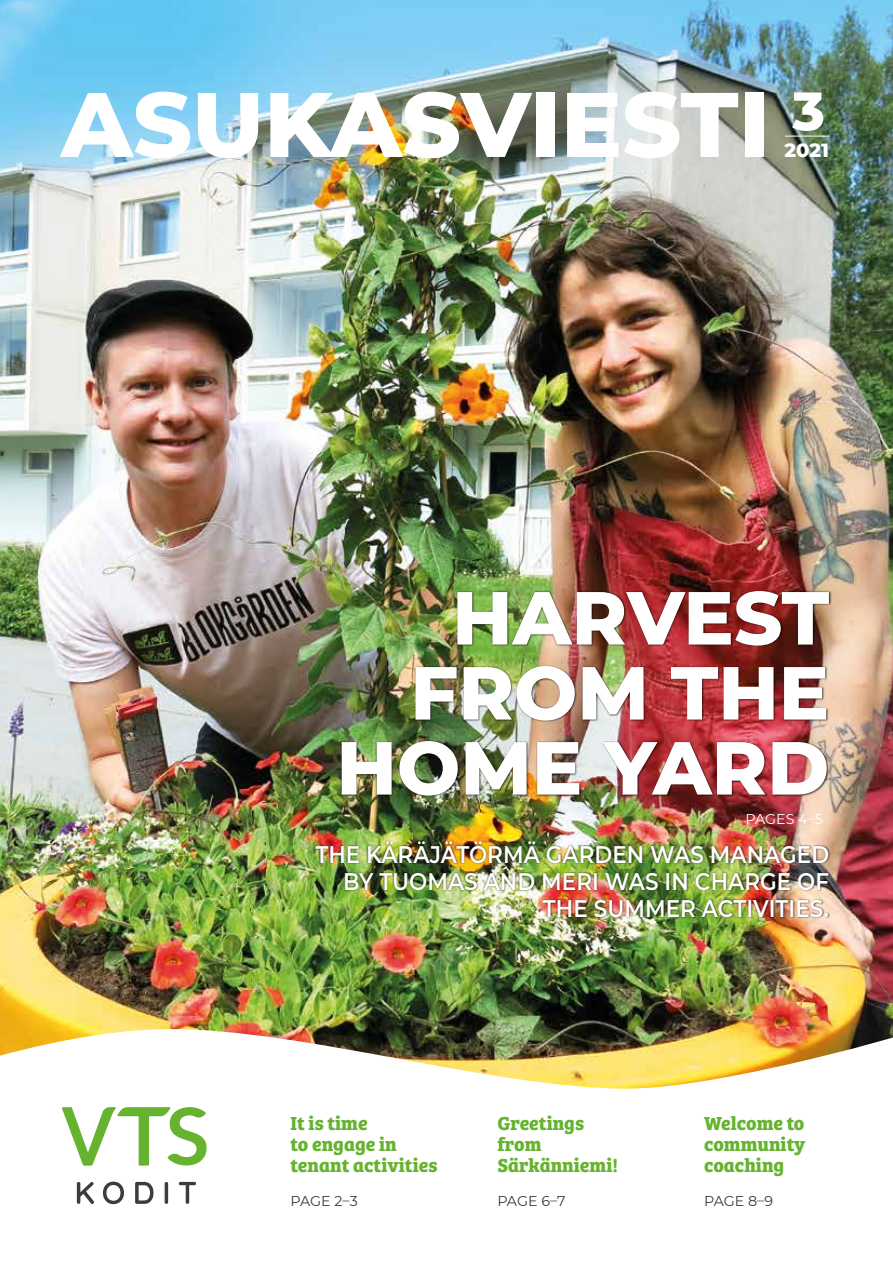
<style>
.page{position:relative;width:893px;height:1263px;background:#fff}
.page>*{position:absolute;margin:0;border:0;box-sizing:border-box;transform-origin:0 0}
.t1{font:800 91.5px "Montserrat";color:#fff}
.t2{font:800 75px/75px "Montserrat";color:#fff;text-align:right}
.t3{font:800 54px "Montserrat";color:#fff}
.t4{font:600 24px/27px "Montserrat";color:#fff;text-align:right;scale:.9 1}
.t5{font:700 19.5px/21px "Bree Serif";color:#65b32e}
.t6{font:800 19.5px "Montserrat";color:#fff}
.t7{font:14.25px "Montserrat";letter-spacing:-.01em;color:#3c3c3b}
.t8{font:14.25px "Montserrat";letter-spacing:-.005em;color:#fff}
</style>
<div class="page">
<img style="left:0;top:0;width:893px;height:987px">
<img style="left:0;top:987px;width:893px;height:218px">
<hr style="left:785px;top:136px;width:45px;height:1px;background:#fff">
<svg style="left:62px;top:1107px;width:145px;height:58px"></svg>
<svg style="left:77px;top:1182px;width:17px;height:22px"></svg>
<svg style="left:179px;top:1182px;width:17px;height:22px"></svg>
<svg style="left:103px;top:1181px;width:21px;height:23px"></svg>
<svg style="left:165px;top:1182px;width:3px;height:22px"></svg>
<svg style="left:135px;top:1182px;width:19px;height:22px"></svg>
<div style="left:340px;top:590px;width:491px;height:207px;background:#000;opacity:.75"></div>
<div style="left:314px;top:841px;width:517px;height:78px;background:#000;opacity:.75"></div>
<h1 class="t1" style="left:61px;top:57px;width:710px">ASUKASVIESTI</h1>
<h3 class="t3" style="left:792px;top:71px;width:34px">3</h3>
<p class="t6" style="left:784px;top:135px;width:46px">2021</p>
<h2 class="t2" style="left:336px;top:576px;width:494px">HARVEST<br>FROM THE<br>HOME YARD</h2>
<p class="t8" style="left:745px;top:809px;width:79px">PAGES 4–5</p>
<p class="t4" style="left:315px;top:840px;width:572px">THE KÄRÄJÄTÖRMÄ GARDEN WAS MANAGED<br>BY TUOMAS AND MERI WAS IN CHARGE OF<br>THE SUMMER ACTIVITIES.</p>
<p class="t5" style="left:291px;top:1112px;width:148px">It is time<br>to engage in tenant activities</p>
<p class="t7" style="left:291px;top:1191px;width:69px">PAGE 2–3</p>
<p class="t5" style="left:497px;top:1112px;width:122px">Greetings from<br>Särkänniemi!</p>
<p class="t7" style="left:497px;top:1191px;width:70px">PAGE 6–7</p>
<p class="t5" style="left:704px;top:1112px;width:103px;text-align:justify">Welcome to community coaching</p>
<p class="t7" style="left:704px;top:1191px;width:70px">PAGE 8–9</p>
</div>
